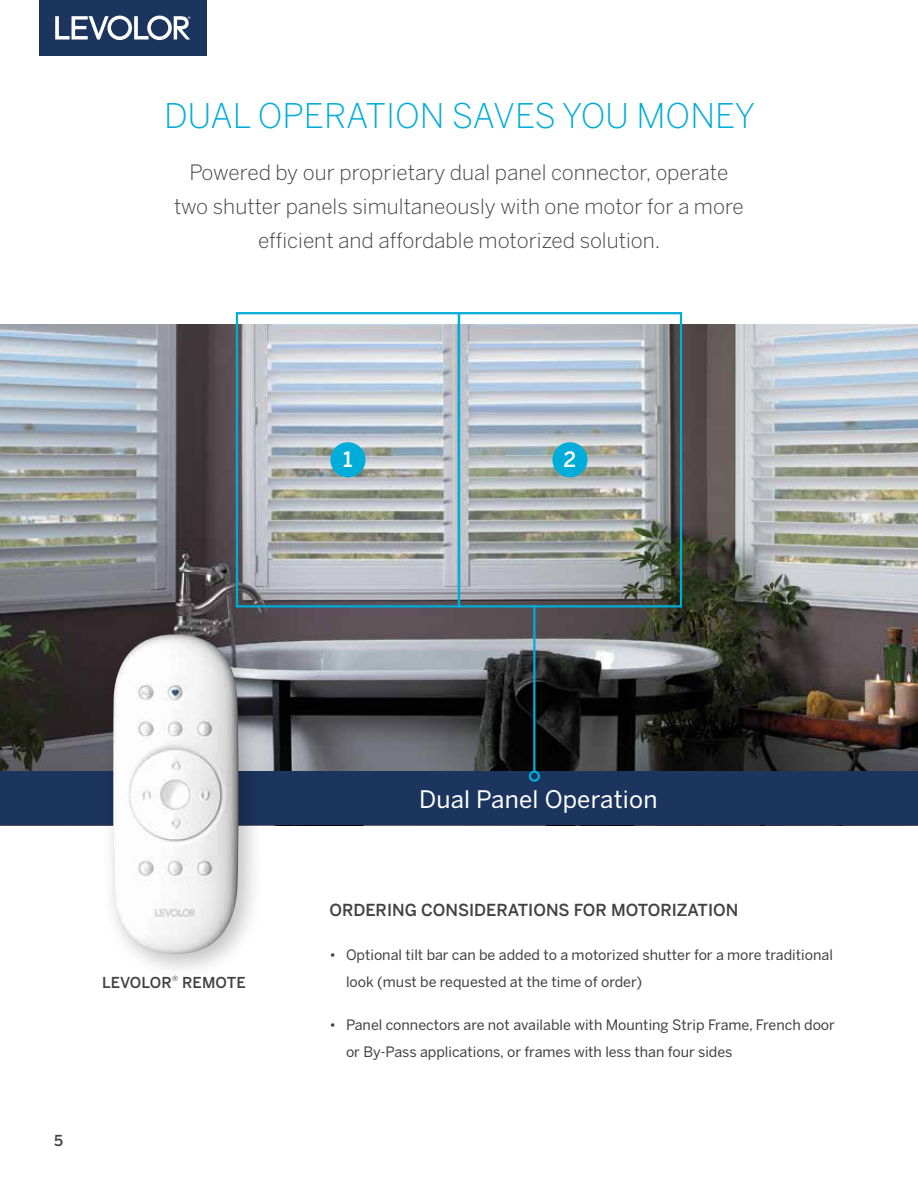
<style>
.page{position:relative;width:918px;height:1188px;background:#fff}
.page>*{position:absolute;margin:0;border:0;box-sizing:border-box;transform-origin:0 0}
.t1{font:300 33.75px "Benton Sans";color:#00acd8}
.t2{font:24px "Benton Sans";letter-spacing:.01em;color:#fff}
.t3{font:300 21px/33.8px "Benton Sans";color:#414042;text-align:center}
.t4{font:500 21px "Benton Sans";color:#fff}
.t5{font:500 16.5px "Benton Sans";color:#414042}
.t6{font:500 15px "Benton Sans";letter-spacing:.01em;color:#414042}
.t7{font:14.25px/27px "Benton Sans";color:#414042}
.t8{font:7.05px "Benton Sans";color:#414042}
</style>
<div class="page">
<div style="left:39px;top:0;width:167px;height:56px;background:#1c355e"></div>
<svg style="left:55px;top:16px;width:135px;height:24px"></svg>
<img style="left:0;top:324px;width:918px;height:447px">
<div style="left:0;top:771px;width:918px;height:54px;background:#1c355e"></div>
<div style="left:100px;top:622px;width:165px;height:359px;background:#000;opacity:.25"></div>
<img style="left:113px;top:634px;width:126px;height:321px">
<div style="left:236px;top:312px;width:224px;height:296px;border:2px solid #00acd8"></div>
<div style="left:458px;top:312px;width:224px;height:296px;border:2px solid #00acd8"></div>
<hr style="left:533px;top:605px;width:3px;height:167px;background:#00acd8">
<div style="left:529px;top:771px;width:11px;height:11px;border:2px solid #00acd8;border-radius:50%"></div>
<div style="left:330px;top:442px;width:36px;height:35px;background:#00acd8;border-radius:50%"></div>
<div style="left:552px;top:442px;width:36px;height:35px;background:#00acd8;border-radius:50%"></div>
<h1 class="t1" style="left:164px;top:95px;width:593px">DUAL OPERATION SAVES YOU MONEY</h1>
<h3 class="t3" style="left:174px;top:156px;width:571px">Powered by our proprietary dual panel connector, operate two shutter panels simultaneously with one motor for a more efficient and affordable motorized solution.</h3>
<h3 class="t4" style="left:343px;top:447px;width:11px">1</h3>
<h3 class="t4" style="left:564px;top:447px;width:14px">2</h3>
<p class="t6" style="left:102px;top:974px;width:71px">LEVOLOR</p>
<p class="t8" style="left:172px;top:975px;width:8px">®</p>
<p class="t6" style="left:182px;top:974px;width:65px">REMOTE</p>
<p class="t6" style="left:54px;top:1132px;width:10px">5</p>
<h2 class="t2" style="left:419px;top:785px;width:240px">Dual Panel Operation</h2>
<p class="t5" style="left:329px;top:901px;width:410px">ORDERING CONSIDERATIONS FOR MOTORIZATION</p>
<p class="t7" style="left:346px;top:941px;width:488px;text-indent:-17px">• Optional tilt bar can be added to a motorized shutter for a more traditional look (must be requested at the time of order)</p>
<p class="t7" style="left:346px;top:1011px;width:490px;text-indent:-17px">• Panel connectors are not available with Mounting Strip Frame, French door or By-Pass applications, or frames with less than four sides</p>
</div>
